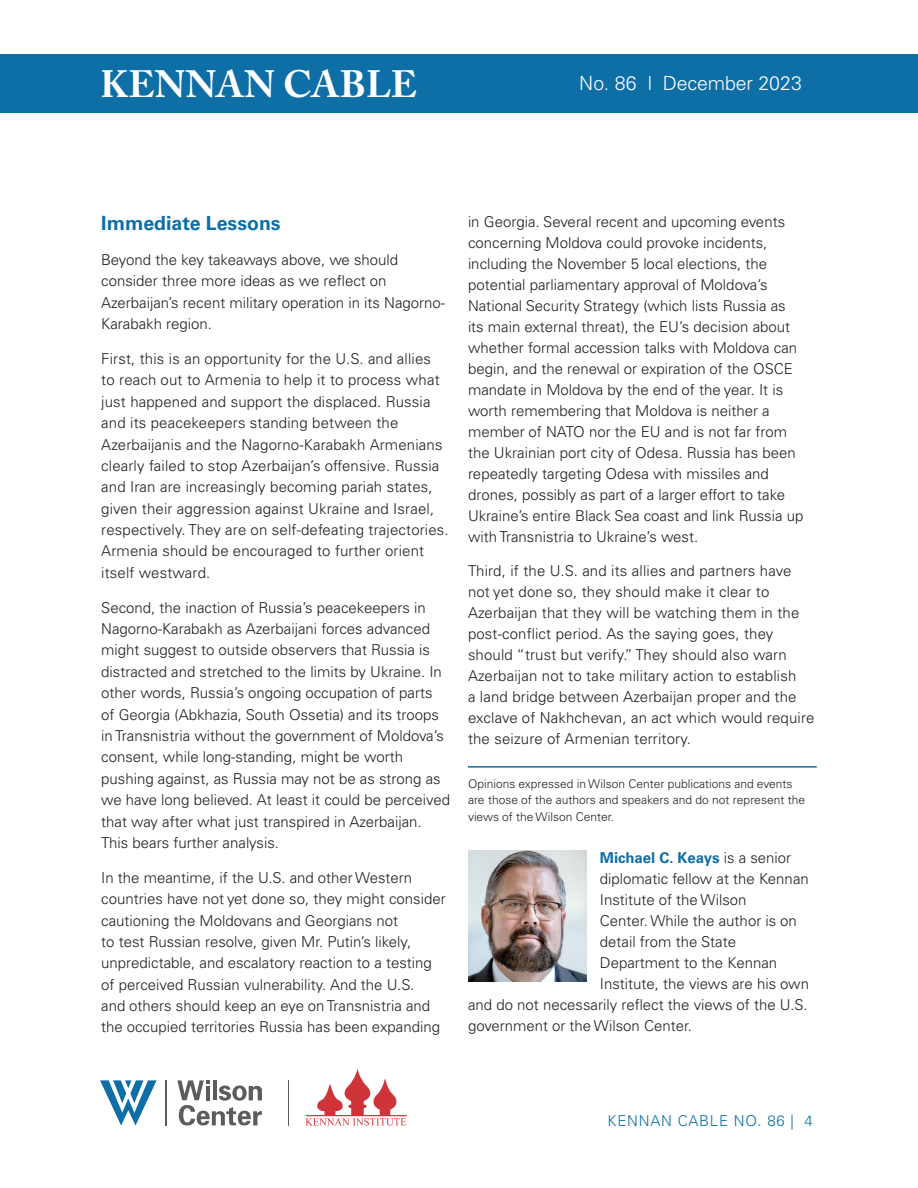
<style>
.page{position:relative;width:918px;height:1188px;background:#fff}
.page>*{position:absolute;margin:0;border:0;box-sizing:border-box;transform-origin:0 0}
.t1{font:700 37.8px "Adobe Caslon Pro";letter-spacing:.005em;color:#fff}
.t2{font:300 19.5px "Univers LT Pro 45";letter-spacing:-.005em;color:#fff}
._1{font:700 19.5px "Univers LT Pro 65";color:#0e6ea6}
.T{font:300 15px/21.5px "Univers LT Pro 45";color:#231f20}
.bio{font:300 15px "Univers LT Pro 45";color:#231f20}
.bio-2{font:700 15px "Univers LT Pro 65";color:#0e6ea6}
.t3{font:300 15px "Univers LT Pro 45";letter-spacing:.05em;color:#0e6ea6}
.Opinons-line{font:300 12px/16.5px "Univers LT Pro 45";color:#231f20}
.s1{font-family:"Univers LT Pro 45";font-weight:300;color:#231f20}
</style>
<div class="page">
<hr style="left:165px;top:1080px;width:2px;height:46px;background:#5c5c5c">
<svg style="left:177px;top:1080px;width:85px;height:46px"></svg>
<svg style="left:100px;top:1080px;width:57px;height:46px"></svg>
<hr style="left:288px;top:1080px;width:1px;height:46px;background:#5c5c5c">
<svg style="left:305px;top:1068px;width:102px;height:58px"></svg>
<hr style="left:468px;top:766px;width:349px;height:2px;background:#0e6ea6">
<img style="left:468px;top:850px;width:118px;height:132px">
<div style="left:0;top:54px;width:918px;height:59px;background:#0e6ea6"></div>
<h1 class="t1" style="left:100px;top:62px;width:318px">KENNAN CABLE</h1>
<h2 class="t2" style="left:579px;top:71px;width:224px">No. 86 l December 2023</h2>
<p class="_1" style="left:101px;top:210px;width:181px">Immediate Lessons</p>
<p class="T" style="left:101px;top:249px;width:345px">Beyond the key takeaways above, we should consider three more ideas as we reflect on Azerbaijan’s recent military operation in its Nagorno-Karabakh region.</p>
<p class="T" style="left:101px;top:348px;width:349px">First, this is an opportunity for the U.S. and allies<br>to reach out to Armenia to help it to process what just happened and support the displaced. Russia and its peacekeepers standing between the Azerbaijanis and the Nagorno-Karabakh Armenians clearly failed to stop Azerbaijan’s offensive. Russia and Iran are increasingly becoming pariah states, given their aggression against Ukraine and Israel, respectively. They are on self-defeating trajectories.<br>Armenia should be encouraged to further orient itself westward.</p>
<p class="T" style="left:101px;top:596px;width:350px">Second, the inaction of Russia’s peacekeepers in Nagorno-Karabakh as Azerbaijani forces advanced might suggest to outside observers that Russia is distracted and stretched to the limits by Ukraine. In other words, Russia’s ongoing occupation of parts<br>of Georgia (Abkhazia, South Ossetia) and its troops in Transnistria without the government of Moldova’s consent, while long-standing, might be worth pushing against, as Russia may not be as strong as we have long believed. At least it could be perceived that way after what just transpired in Azerbaijan.<br>This bears further analysis.</p>
<p class="T" style="left:101px;top:866px;width:346px">In the meantime, if the U.S. and other Western countries have not yet done so, they might consider cautioning the Moldovans and Georgians not<br>to test Russian resolve, given Mr. Putin’s likely, unpredictable, and escalatory reaction to a testing of perceived Russian vulnerability. And the U.S.<br>and others should keep an eye on Transnistria and the occupied territories Russia has been expanding</p>
<p class="T" style="left:468px;top:211px;width:337px;line-height:21px">in Georgia. Several recent and upcoming events concerning Moldova could provoke incidents, including the November 5 local elections, the potential parliamentary approval of Moldova’s National Security Strategy (which lists Russia as its main external threat), the EU’s decision about whether formal accession talks with Moldova can begin, and the renewal or expiration of the OSCE mandate in Moldova by the end of the year. It is worth remembering that Moldova is neither a member of NATO nor the EU and is not far from the Ukrainian port city of Odesa. Russia has been repeatedly targeting Odesa with missiles and drones, possibly as part of a larger effort to take Ukraine’s entire Black Sea coast and link Russia up with Transnistria to Ukraine’s west.</p>
<p class="T" style="left:468px;top:560px;width:348px;line-height:21px">Third, if the U.S. and its allies and partners have not yet done so, they should make it clear to Azerbaijan that they will be watching them in the post-conflict period. As the saying goes, they should “trust but verify.” They should also warn Azerbaijan not to take military action to establish<br>a land bridge between Azerbaijan proper and the exclave of Nakhchevan, an act which would require the seizure of Armenian territory.</p>
<p class="Opinons-line" style="left:468px;top:775px;width:339px">Opinions expressed in Wilson Center publications and events are those of the authors and speakers and do not represent the views of the Wilson Center.</p>
<p class="bio-2" style="left:600px;top:848px;width:193px">Michael C. Keays <span class="s1">is a senior</span></p>
<p class="bio" style="left:600px;top:869px;width:210px">diplomatic fellow at the Kennan</p>
<p class="bio" style="left:600px;top:890px;width:148px">Institute of the Wilson</p>
<p class="bio" style="left:600px;top:911px;width:198px">Center. While the author is on</p>
<p class="bio" style="left:600px;top:932px;width:138px">detail from the State</p>
<p class="bio" style="left:600px;top:953px;width:179px">Department to the Kennan</p>
<p class="bio" style="left:600px;top:974px;width:211px">Institute, the views are his own</p>
<p class="bio" style="left:468px;top:995px;width:341px">and do not necessarily reflect the views of the U.S.</p>
<p class="bio" style="left:468px;top:1016px;width:226px">government or the Wilson Center.</p>
<p class="t3" style="left:607px;top:1110px;width:207px">KENNAN CABLE NO. 86 | 4</p>
</div>
